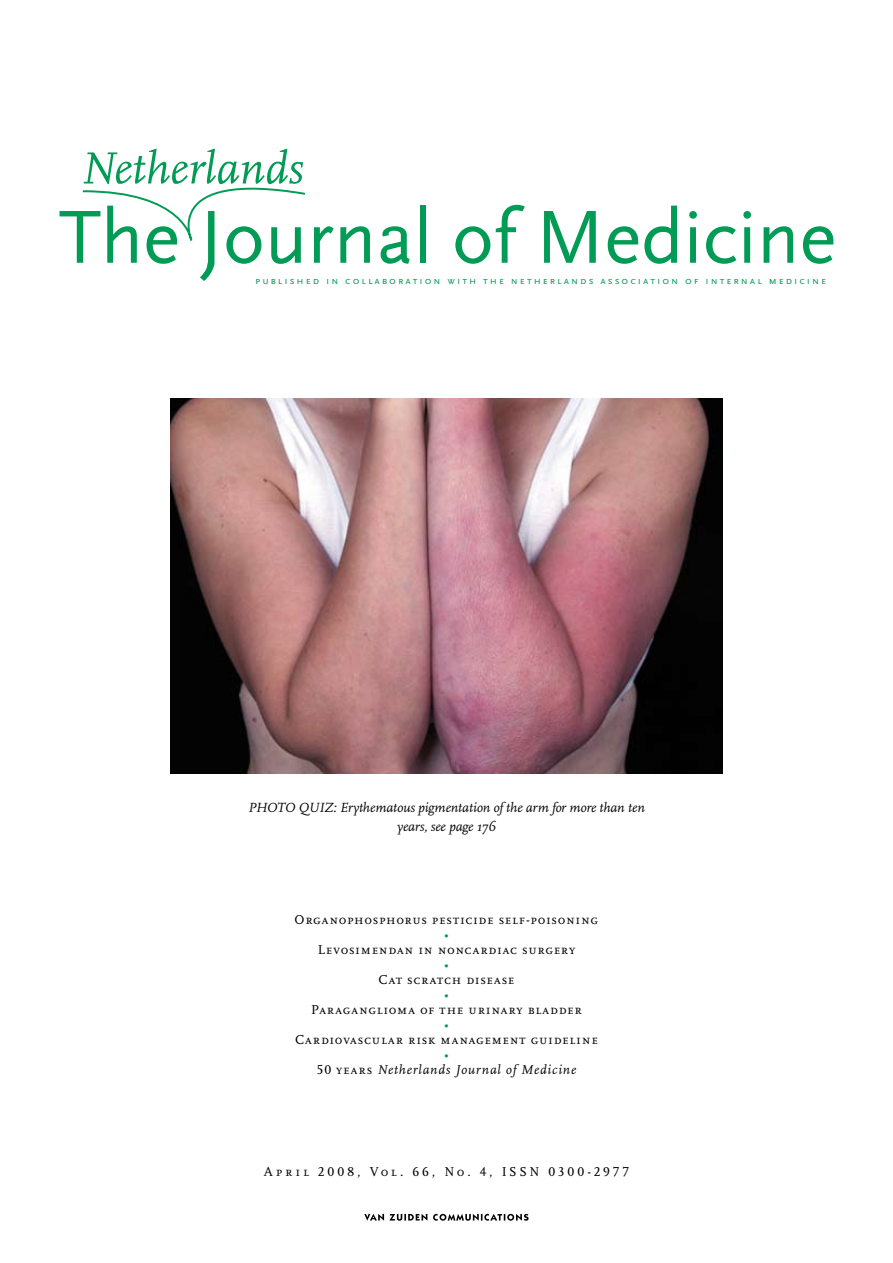
<style>
.page{position:relative;width:893px;height:1263px;background:#fff}
.page>*{position:absolute;margin:0;border:0;box-sizing:border-box;transform-origin:0 0}
.t1{font:italic 13.8px/19.2px "Scala";letter-spacing:-.01em;color:#000;text-align:center}
.t2{font:13.5px "Scala Caps";letter-spacing:.055em;color:#000}
.t3{font:italic 13.5px/15px "Scala";letter-spacing:.065em;color:#000;text-align:center}
.t4{font:13.5px "Scala Caps";letter-spacing:.205em;color:#000}
.t5{font:13.5px "Scala";color:#009a54}
.t6{font:10.5px "Scala Sans Caps";letter-spacing:.19em;color:#009a54}
.s1{font-style:normal;color:#009a54}
.s2{font-family:"Scala Caps";font-style:normal}
</style>
<div class="page">
<svg style="left:314px;top:226px;width:20px;height:37px"></svg>
<svg style="left:340px;top:226px;width:30px;height:37px"></svg>
<svg style="left:381px;top:226px;width:29px;height:38px"></svg>
<div style="left:420px;top:206px;width:6px;height:57px;background:#009b54"></div>
<svg style="left:455px;top:226px;width:35px;height:38px"></svg>
<svg style="left:496px;top:205px;width:29px;height:58px"></svg>
<svg style="left:544px;top:211px;width:52px;height:52px"></svg>
<svg style="left:608px;top:226px;width:30px;height:38px"></svg>
<svg style="left:644px;top:206px;width:33px;height:58px"></svg>
<svg style="left:689px;top:211px;width:8px;height:52px"></svg>
<svg style="left:706px;top:226px;width:30px;height:38px"></svg>
<svg style="left:743px;top:211px;width:8px;height:52px"></svg>
<svg style="left:764px;top:226px;width:29px;height:37px"></svg>
<svg style="left:803px;top:226px;width:30px;height:38px"></svg>
<svg style="left:60px;top:149px;width:246px;height:132px"></svg>
<svg style="left:364px;top:1214px;width:63px;height:7px"></svg>
<svg style="left:433px;top:1214px;width:96px;height:7px"></svg>
<img style="left:170px;top:398px;width:553px;height:376px">
<p class="t6" style="left:255px;top:275px;width:573px">published in collaboration with the netherlands association of internal medicine</p>
<p class="t1" style="left:248px;top:798px;width:398px">PHOTO QUIZ: Erythematous pigmentation of the arm for more than ten years, see page 176</p>
<p class="t2" style="left:295px;top:912px;width:305px">Organophosphorus pesticide self-poisoning</p>
<p class="t5" style="left:444px;top:927px;width:6px">•</p>
<p class="t2" style="left:318px;top:942px;width:259px">Levosimendan in noncardiac surgery</p>
<p class="t5" style="left:444px;top:957px;width:6px">•</p>
<p class="t2" style="left:378px;top:972px;width:137px">Cat scratch disease</p>
<p class="t5" style="left:444px;top:987px;width:6px">•</p>
<p class="t2" style="left:311px;top:1002px;width:272px">Paraganglioma of the urinary bladder</p>
<p class="t5" style="left:444px;top:1017px;width:6px">•</p>
<p class="t2" style="left:295px;top:1032px;width:304px">Cardiovascular risk management guideline</p>
<p class="t3" style="left:317px;top:1048px;width:261px"><span class="s1">•<br></span><span class="s2">50 years</span> Netherlands Journal of Medicine</p>
<p class="t4" style="left:264px;top:1164px;width:367px">April 2008, Vol. 66, No. 4, ISSN 0300-2977</p>
</div>
